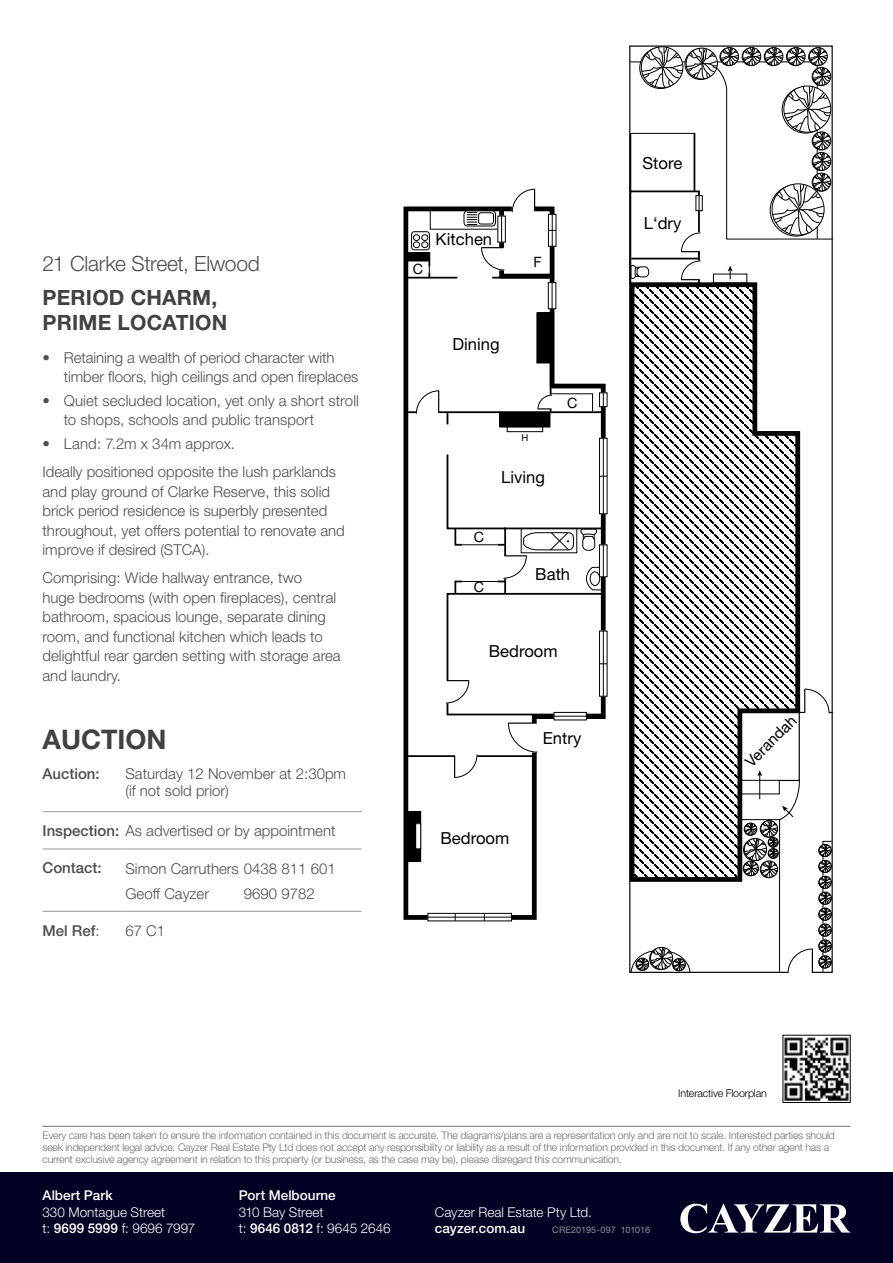
<style>
.page{position:relative;width:893px;height:1263px;background:#fff}
.page>*{position:absolute;margin:0;border:0;box-sizing:border-box;transform-origin:0 0}
.t1{font:700 27px "Helvetica Neue";color:#414042}
.t2{font:700 21px/25.5px "Helvetica Neue";letter-spacing:.01em;color:#414042}
.t3{font:300 21px "Helvetica Neue";letter-spacing:-.015em;color:#4d4d4f}
.t4{font:16.65px "Helvetica Neue";color:#000}
.t5{font:15.45px "Helvetica Neue";color:#000}
.t6{font:300 15px/19.5px "Helvetica Neue";color:#4d4d4f}
.t7{font:500 15px "Helvetica Neue";color:#4d4d4f}
.t8{font:14.25px "Helvetica Neue";color:#000}
.t9{font:300 13.5px/16.5px "Helvetica Neue";letter-spacing:-.005em;color:#fff}
.t10{font:500 13.5px "Helvetica Neue";color:#fff}
.t11{font:300 10.8px "Helvetica Neue";letter-spacing:-.02em;color:#000}
.t12{font:300 10.5px/12px "Helvetica Neue";letter-spacing:-.02em;color:#6d6e71}
.t13{font:9.45px "Helvetica Neue";color:#000}
.t14{font:9px "Helvetica Neue";letter-spacing:-.005em;color:#939598}
.s1{font-weight:500}
.s2{font-weight:300}
</style>
<div class="page">
<div style="left:0;top:1172px;width:893px;height:91px;background:#002"></div>
<svg style="left:680px;top:1204px;width:170px;height:29px"></svg>
<hr style="left:43px;top:1126px;width:807px;height:1px;background:#6d6e71">
<hr style="left:43px;top:811px;width:82px;height:1px;background:#939598">
<hr style="left:125px;top:811px;width:236px;height:1px;background:#939598">
<hr style="left:43px;top:848px;width:82px;height:1px;background:#939598">
<hr style="left:125px;top:848px;width:236px;height:1px;background:#939598">
<hr style="left:43px;top:911px;width:82px;height:1px;background:#939598">
<hr style="left:125px;top:911px;width:236px;height:1px;background:#939598">
<svg style="left:403px;top:206px;width:205px;height:716px"></svg>
<hr style="left:407px;top:755px;width:127px;height:2px;background:#000">
<hr style="left:407px;top:411px;width:195px;height:2px;background:#000">
<hr style="left:550px;top:349px;width:1px;height:63px;background:#000">
<hr style="left:406px;top:277px;width:51px;height:2px;background:#000">
<svg style="left:406px;top:251px;width:25px;height:26px"></svg>
<div style="left:407px;top:253px;width:22px;height:7px;background:#000"></div>
<div style="left:430px;top:210px;width:71px;height:19px;border:1px solid #000"></div>
<div style="left:506px;top:723px;width:38px;height:29px;background:#fff"></div>
<svg style="left:508px;top:722px;width:30px;height:30px"></svg>
<hr style="left:508px;top:722px;width:29px;height:2px;background:#000">
<div style="left:406px;top:811px;width:15px;height:50px;background:#000"></div>
<div style="left:416px;top:824px;width:5px;height:25px;background:#fff"></div>
<div style="left:415px;top:823px;width:6px;height:26px;border:1px solid #000"></div>
<div style="left:537px;top:313px;width:15px;height:50px;background:#000"></div>
<div style="left:537px;top:395px;width:18px;height:14px;border:1px solid #fff"></div>
<svg style="left:538px;top:393px;width:55px;height:19px"></svg>
<div style="left:441px;top:681px;width:29px;height:22px;background:#fff"></div>
<div style="left:416px;top:389px;width:22px;height:30px;background:#fff"></div>
<svg style="left:416px;top:390px;width:23px;height:24px"></svg>
<div style="left:455px;top:750px;width:22px;height:29px;background:#fff"></div>
<svg style="left:454px;top:754px;width:23px;height:24px"></svg>
<svg style="left:602px;top:395px;width:3px;height:10px"></svg>
<div style="left:599px;top:392px;width:8px;height:15px;border:1px solid #000"></div>
<div style="left:554px;top:713px;width:32px;height:7px;background:#fff"></div>
<hr style="left:554px;top:716px;width:32px;height:1px;background:#000">
<svg style="left:602px;top:440px;width:3px;height:13px"></svg>
<hr style="left:603px;top:438px;width:1px;height:76px;background:#000">
<div style="left:599px;top:438px;width:8px;height:76px;border:1px solid #000"></div>
<svg style="left:430px;top:915px;width:80px;height:4px"></svg>
<hr style="left:428px;top:917px;width:84px;height:1px;background:#000">
<div style="left:428px;top:913px;width:84px;height:8px;border:1px solid #000"></div>
<svg style="left:446px;top:453px;width:161px;height:263px"></svg>
<svg style="left:464px;top:211px;width:31px;height:15px"></svg>
<div style="left:464px;top:210px;width:32px;height:16px;border:1px solid #000;border-radius:4px"></div>
<svg style="left:467px;top:189px;width:89px;height:120px"></svg>
<div style="left:411px;top:231px;width:19px;height:19px;border:1px solid #000;border-radius:3px"></div>
<div style="left:413px;top:242px;width:7px;height:6px;border:1px solid #000;border-radius:50%"></div>
<div style="left:413px;top:234px;width:7px;height:7px;border:1px solid #000;border-radius:50%"></div>
<div style="left:421px;top:242px;width:7px;height:6px;border:1px solid #000;border-radius:50%"></div>
<div style="left:421px;top:234px;width:7px;height:7px;border:1px solid #000;border-radius:50%"></div>
<div style="left:500px;top:412px;width:50px;height:15px;background:#000"></div>
<div style="left:507px;top:426px;width:36px;height:6px;border:1px solid #000"></div>
<svg style="left:631px;top:285px;width:170px;height:597px"></svg>
<hr style="left:798px;top:712px;width:35px;height:1px;background:#000">
<div style="left:739px;top:780px;width:41px;height:14px;border:1px solid #000"></div>
<svg style="left:630px;top:941px;width:61px;height:32px"></svg>
<svg style="left:741px;top:689px;width:91px;height:285px"></svg>
<svg style="left:629px;top:47px;width:204px;height:238px"></svg>
<img style="left:784px;top:1037px;width:65px;height:64px">
<h2 class="t3" style="left:43px;top:251px;width:219px">21 Clarke Street, Elwood</h2>
<h2 class="t2" style="left:43px;top:284px;width:186px">PERIOD CHARM,<br>PRIME LOCATION</h2>
<p class="t6" style="left:64px;top:347px;width:296px;text-indent:-21px">• Retaining a wealth of period character with timber floors, high ceilings and open fireplaces</p>
<p class="t6" style="left:64px;top:390px;width:297px;text-indent:-21px">• Quiet secluded location, yet only a short stroll to shops, schools and public transport</p>
<p class="t6" style="left:43px;top:429px;width:295px;line-height:28px">• Land: 7.2m x 34m approx.<br>Ideally positioned opposite the lush parklands</p>
<p class="t6" style="left:43px;top:481px;width:304px">and play ground of Clarke Reserve, this solid brick period residence is superbly presented throughout, yet offers potential to renovate and improve if desired (STCA).</p>
<p class="t6" style="left:43px;top:568px;width:300px">Comprising: Wide hallway entrance, two<br>huge bedrooms (with open fireplaces), central bathroom, spacious lounge, separate dining room, and functional kitchen which leads to delightful rear garden setting with storage area and laundry.</p>
<h1 class="t1" style="left:43px;top:723px;width:125px">AUCTION</h1>
<p class="t7" style="left:43px;top:765px;width:59px">Auction:</p>
<p class="t6" style="left:125px;top:765px;width:222px;line-height:16.5px">Saturday 12 November at 2:30pm (if not sold prior)</p>
<p class="t6" style="left:43px;top:821px;width:294px"><span class="s1">Inspection:</span> As advertised or by appointment</p>
<p class="t7" style="left:43px;top:859px;width:61px">Contact:</p>
<p class="t6" style="left:125px;top:855px;width:212px;line-height:25px">Simon Carruthers 0438 811 601<br>Geoff Cayzer</p>
<p class="t6" style="left:244px;top:883px;width:72px">9690 9782</p>
<p class="t7" style="left:43px;top:921px;width:59px">Mel Ref<span class="s2">:</span></p>
<p class="t6" style="left:125px;top:920px;width:41px">67 C1</p>
<p class="t8" style="left:413px;top:261px;width:12px">C</p>
<p class="t4" style="left:436px;top:229px;width:58px">Kitchen</p>
<p class="t8" style="left:533px;top:254px;width:10px">F</p>
<p class="t4" style="left:452px;top:334px;width:49px">Dining</p>
<p class="t13" style="left:521px;top:432px;width:8px">H</p>
<p class="t4" style="left:501px;top:467px;width:45px">Living</p>
<p class="t8" style="left:567px;top:394px;width:12px">C</p>
<p class="t8" style="left:474px;top:528px;width:12px">C</p>
<p class="t8" style="left:474px;top:579px;width:12px">C</p>
<p class="t4" style="left:535px;top:564px;width:36px">Bath</p>
<p class="t4" style="left:489px;top:641px;width:70px">Bedroom</p>
<p class="t4" style="left:543px;top:728px;width:40px">Entry</p>
<p class="t4" style="left:440px;top:828px;width:70px">Bedroom</p>
<p class="t4" style="left:642px;top:153px;width:41px">Store</p>
<p class="t4" style="left:644px;top:213px;width:39px">L‘dry</p>
<p class="t5" style="left:741px;top:757px;width:67px;rotate:-45deg">Verandah</p>
<p class="t11" style="left:678px;top:1087px;width:90px">Interactive Floorplan</p>
<p class="t12" style="left:43px;top:1129px;width:794px">Every care has been taken to ensure the information contained in this document is accurate. The diagrams/plans are a representation only and are not to scale. Interested parties should seek independent legal advice. Cayzer Real Estate Pty Ltd does not accept any responsibility or liability as a result of the information provided in this document. If any other agent has a current exclusive agency agreement in relation to this property (or business, as the case may be), please disregard this communication.</p>
<p class="t10" style="left:43px;top:1187px;width:72px">Albert Park</p>
<p class="t9" style="left:43px;top:1203px;width:154px">330 Montague Street<br>t: <span class="s1">9699 5999</span> f: 9696 7997</p>
<p class="t10" style="left:239px;top:1187px;width:99px">Port Melbourne</p>
<p class="t9" style="left:239px;top:1203px;width:153px">310 Bay Street<br>t: <span class="s1">9646 0812</span> f: 9645 2646</p>
<p class="t9" style="left:435px;top:1203px;width:158px">Cayzer Real Estate Pty Ltd.</p>
<p class="t10" style="left:435px;top:1220px;width:92px">cayzer.com.au</p>
<p class="t14" style="left:552px;top:1225px;width:99px">CRE20195-097 101016</p>
</div>
